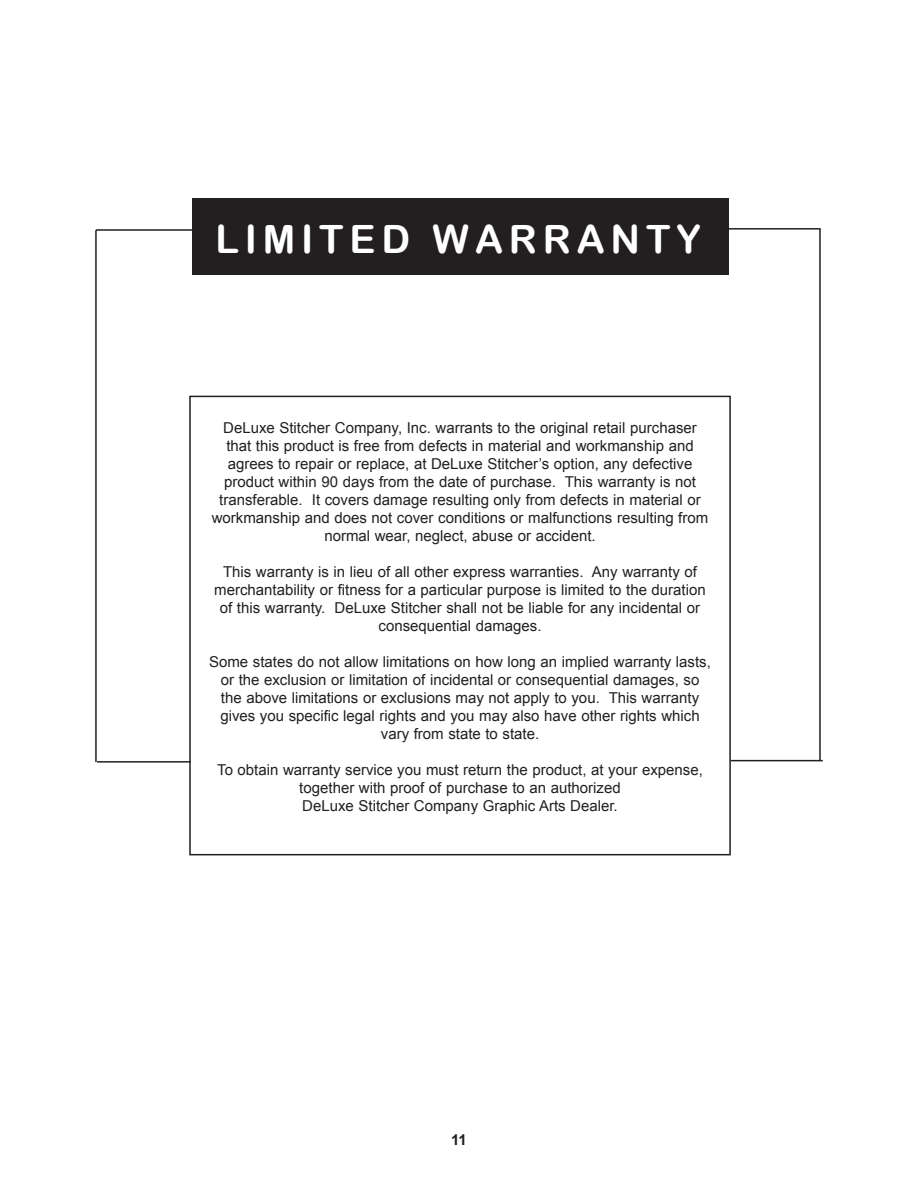
<style>
.page{position:relative;width:918px;height:1188px;background:#fff}
.page>*{position:absolute;margin:0;border:0;box-sizing:border-box;transform-origin:0 0}
.t1{font:39px "Arial Rounded MT Bold";letter-spacing:.15em;color:#fff}
.t2{font:15px "Arial";color:#231f20}
.t3{font:700 15px "Arial";color:#231f20}
</style>
<div class="page">
<div style="left:192px;top:198px;width:537px;height:77px;background:#231f20"></div>
<div style="left:189px;top:396px;width:542px;height:459px;border:2px solid #231f20"></div>
<hr style="left:95px;top:230px;width:2px;height:532px;background:#231f20">
<hr style="left:96px;top:229px;width:98px;height:2px;background:#231f20">
<hr style="left:97px;top:761px;width:94px;height:2px;background:#231f20">
<hr style="left:726px;top:228px;width:95px;height:2px;background:#231f20">
<hr style="left:819px;top:229px;width:2px;height:531px;background:#231f20">
<hr style="left:731px;top:760px;width:92px;height:1px;background:#231f20">
<p class="t1" style="left:215px;top:216px;width:487px">LIMITED WARRANTY</p>
<p class="t2" style="left:223px;top:418px;width:475px">DeLuxe Stitcher Company, Inc. warrants to the original retail purchaser</p>
<p class="t2" style="left:226px;top:436px;width:469px">that this product is free from defects in material and workmanship and</p>
<p class="t2" style="left:228px;top:454px;width:466px">agrees to repair or replace, at DeLuxe Stitcher’s option, any defective</p>
<p class="t2" style="left:224px;top:472px;width:474px">product within 90 days from the date of purchase. This warranty is not</p>
<p class="t2" style="left:219px;top:490px;width:483px">transferable. It covers damage resulting only from defects in material or</p>
<p class="t2" style="left:212px;top:508px;width:498px">workmanship and does not cover conditions or malfunctions resulting from</p>
<p class="t2" style="left:324px;top:526px;width:273px">normal wear, neglect, abuse or accident.</p>
<p class="t2" style="left:223px;top:562px;width:475px">This warranty is in lieu of all other express warranties. Any warranty of</p>
<p class="t2" style="left:214px;top:580px;width:493px">merchantability or fitness for a particular purpose is limited to the duration</p>
<p class="t2" style="left:220px;top:598px;width:482px">of this warranty. DeLuxe Stitcher shall not be liable for any incidental or</p>
<p class="t2" style="left:379px;top:616px;width:165px">consequential damages.</p>
<p class="t2" style="left:209px;top:652px;width:503px">Some states do not allow limitations on how long an implied warranty lasts,</p>
<p class="t2" style="left:221px;top:670px;width:480px">or the exclusion or limitation of incidental or consequential damages, so</p>
<p class="t2" style="left:221px;top:688px;width:480px">the above limitations or exclusions may not apply to you. This warranty</p>
<p class="t2" style="left:220px;top:706px;width:481px">gives you specific legal rights and you may also have other rights which</p>
<p class="t2" style="left:381px;top:724px;width:160px">vary from state to state.</p>
<p class="t2" style="left:217px;top:760px;width:487px">To obtain warranty service you must return the product, at your expense,</p>
<p class="t2" style="left:299px;top:778px;width:323px">together with proof of purchase to an authorized</p>
<p class="t2" style="left:302px;top:796px;width:317px">DeLuxe Stitcher Company Graphic Arts Dealer.</p>
<p class="t3" style="left:451px;top:1130px;width:17px">11</p>
</div>
